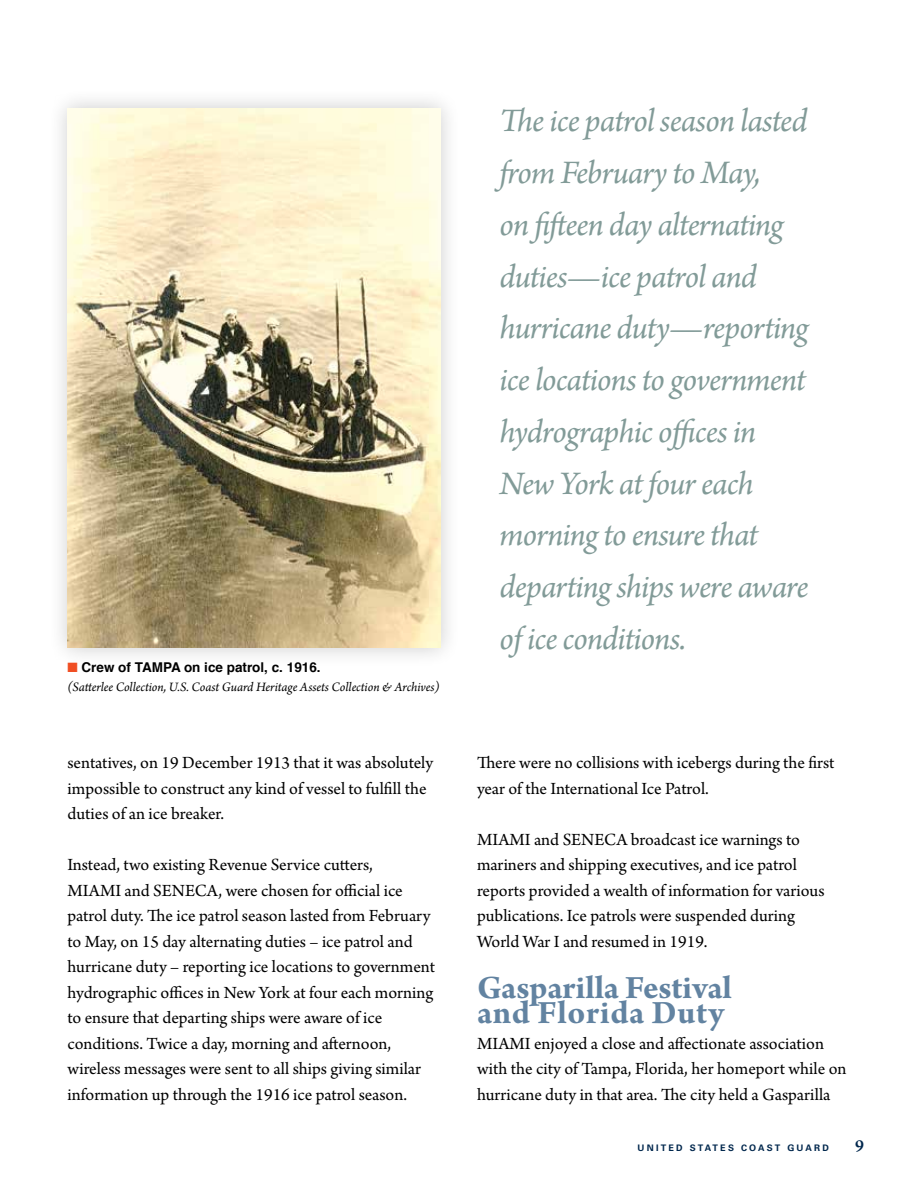
<style>
.page{position:relative;width:918px;height:1188px;background:#fff}
.page>*{position:absolute;margin:0;border:0;box-sizing:border-box;transform-origin:0 0}
.t1{font:italic 34.5px/51.8px "Arno Pro";letter-spacing:-.025em;color:#829b98}
.t2{font:700 34.5px/25.5px "Arno Pro";color:#6283a1}
.t3{font:18px/25.5px "Arno Pro";color:#000}
.t4{font:600 18px "Arno Pro";color:#00274d}
.t5{font:italic 13.5px "Arno Pro";color:#000}
.t6{font:700 13.5px "Helvetica";color:#000}
.t7{font:700 9px "Univers LT Pro 65";letter-spacing:.25em;color:#00274d}
.s1{color:#f04e23}
</style>
<div class="page">
<div style="left:47px;top:88px;width:414px;height:580px;background:#000;opacity:.2"></div>
<img style="left:68px;top:108px;width:373px;height:540px">
<p class="t6" style="left:68px;top:656px;width:255px"><span class="s1">■</span> Crew of TAMPA on ice patrol, c. 1916.</p>
<p class="t5" style="left:68px;top:679px;width:374px">(Satterlee Collection, U.S. Coast Guard Heritage Assets Collection &amp; Archives)</p>
<p class="t3" style="left:68px;top:751px;width:368px">sentatives, on 19 December 1913 that it was absolutely impossible to construct any kind of vessel to fulfill the duties of an ice breaker.</p>
<p class="t3" style="left:68px;top:853px;width:369px">Instead, two existing Revenue Service cutters,<br>MIAMI and SENECA, were chosen for official ice patrol duty. The ice patrol season lasted from February to May, on 15 day alternating duties – ice patrol and hurricane duty – reporting ice locations to government hydrographic offices in New York at four each morning to ensure that departing ships were aware of ice conditions. Twice a day, morning and afternoon, wireless messages were sent to all ships giving similar information up through the 1916 ice patrol season.</p>
<p class="t1" style="left:500px;top:97px;width:311px">The ice patrol season lasted from February to May,<br>on fifteen day alternating duties—ice patrol and hurricane duty—reporting ice locations to government hydrographic offices in<br>New York at four each morning to ensure that departing ships were aware of ice conditions.</p>
<p class="t3" style="left:477px;top:751px;width:359px">There were no collisions with icebergs during the first year of the International Ice Patrol.</p>
<p class="t3" style="left:477px;top:827px;width:349px">MIAMI and SENECA broadcast ice warnings to mariners and shipping executives, and ice patrol reports provided a wealth of information for various publications. Ice patrols were suspended during World War I and resumed in 1919.</p>
<h1 class="t2" style="left:477px;top:976px;width:256px">Gasparilla Festival and Florida Duty</h1>
<p class="t3" style="left:477px;top:1031px;width:371px">MIAMI enjoyed a close and affectionate association with the city of Tampa, Florida, her homeport while on hurricane duty in that area. The city held a Gasparilla</p>
<p class="t7" style="left:638px;top:1141px;width:193px">UNITED STATES COAST GUARD</p>
<p class="t4" style="left:855px;top:1135px;width:10px">9</p>
</div>
